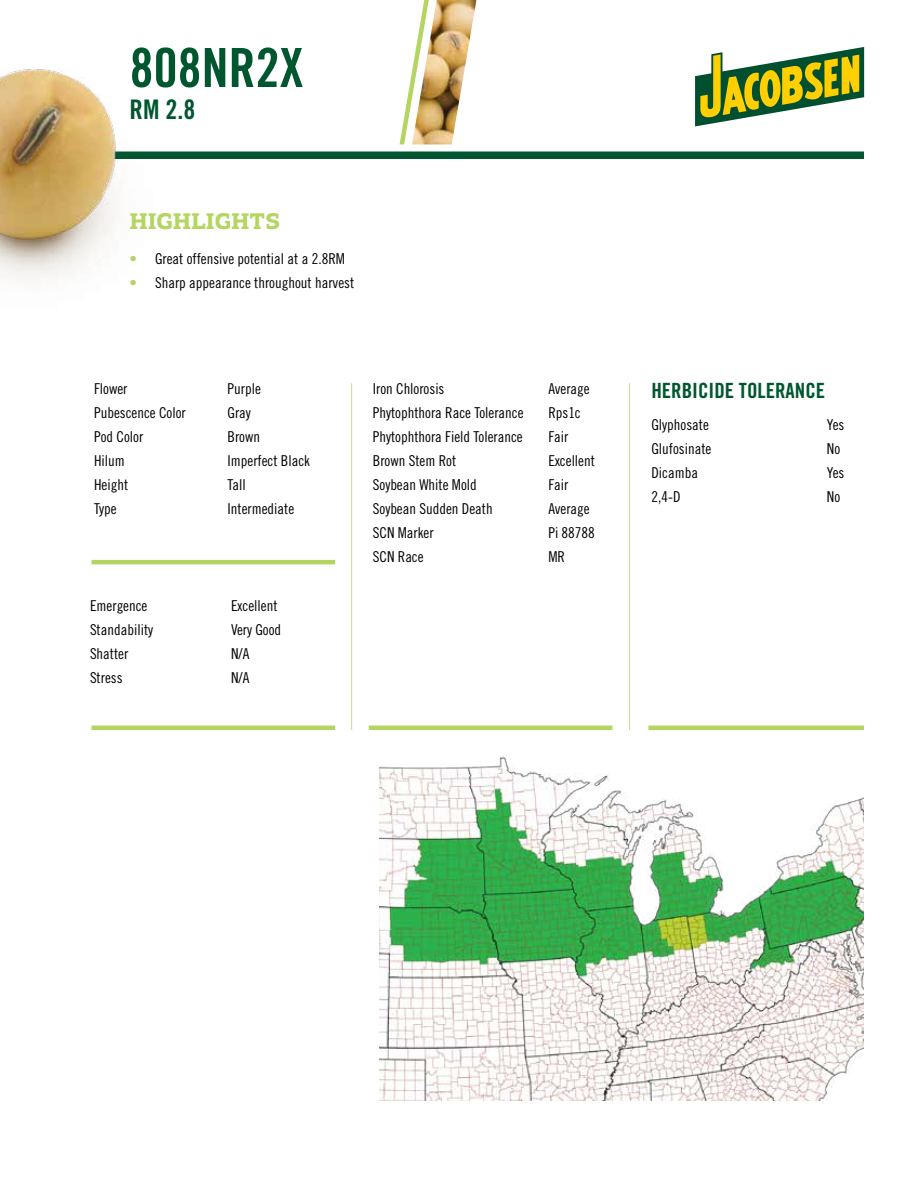
<style>
.page{position:relative;width:918px;height:1188px;background:#fff}
.page>*{position:absolute;margin:0;border:0;box-sizing:border-box;transform-origin:0 0}
.t1{font:54px "Trade Gothic LT Std Bd Cn 20";color:#00572f}
.t2{font:27px "Trade Gothic LT Std Bd Cn 20";color:#00572f}
.t3{font:700 24px "Adria Slab";letter-spacing:.01em;color:#b5d563}
.t4{font:21px "Trade Gothic LT Std Bd Cn 20";color:#00572f}
.t5{font:15px "Trade Gothic LT Std Cn 18";color:#000}
.s1{color:#b5d563}
</style>
<div class="page">
<img style="left:464px;top:0;width:12px;height:72px">
<img style="left:399px;top:0;width:65px;height:144px">
<svg style="left:213px;top:144px;width:651px;height:8px"></svg>
<svg style="left:695px;top:47px;width:169px;height:79px"></svg>
<div style="left:54px;top:152px;width:810px;height:7px;background:#00572f"></div>
<img style="left:0;top:69px;width:213px;height:209px">
<img style="left:379px;top:756px;width:484px;height:345px">
<hr style="left:92px;top:560px;width:243px;height:4px;background:#b5d563">
<hr style="left:92px;top:726px;width:243px;height:4px;background:#b5d563">
<hr style="left:351px;top:383px;width:1px;height:347px;background:#c6de8b">
<hr style="left:629px;top:383px;width:1px;height:347px;background:#c6de8b">
<hr style="left:369px;top:726px;width:243px;height:4px;background:#b5d563">
<hr style="left:648px;top:726px;width:216px;height:4px;background:#b5d563">
<h1 class="t1" style="left:130px;top:35px;width:175px">808NR2X</h1>
<h2 class="t2" style="left:130px;top:93px;width:67px">RM 2.8</h2>
<h3 class="t3" style="left:130px;top:207px;width:152px">HIGHLIGHTS</h3>
<p class="t5" style="left:130px;top:250px;width:217px"><span class="s1">•</span> Great offensive potential at a 2.8RM</p>
<p class="t5" style="left:130px;top:274px;width:226px"><span class="s1">•</span> Sharp appearance throughout harvest</p>
<p class="t5" style="left:94px;top:380px;width:35px">Flower</p>
<p class="t5" style="left:228px;top:380px;width:35px">Purple</p>
<p class="t5" style="left:94px;top:404px;width:93px">Pubescence Color</p>
<p class="t5" style="left:228px;top:404px;width:25px">Gray</p>
<p class="t5" style="left:94px;top:428px;width:51px">Pod Color</p>
<p class="t5" style="left:228px;top:428px;width:34px">Brown</p>
<p class="t5" style="left:94px;top:452px;width:32px">Hilum</p>
<p class="t5" style="left:228px;top:452px;width:84px">Imperfect Black</p>
<p class="t5" style="left:94px;top:476px;width:36px">Height</p>
<p class="t5" style="left:228px;top:476px;width:20px">Tall</p>
<p class="t5" style="left:94px;top:500px;width:24px">Type</p>
<p class="t5" style="left:228px;top:500px;width:68px">Intermediate</p>
<p class="t5" style="left:90px;top:597px;width:59px">Emergence</p>
<p class="t5" style="left:231px;top:597px;width:48px">Excellent</p>
<p class="t5" style="left:90px;top:621px;width:65px">Standability</p>
<p class="t5" style="left:231px;top:621px;width:52px">Very Good</p>
<p class="t5" style="left:90px;top:645px;width:40px">Shatter</p>
<p class="t5" style="left:231px;top:645px;width:20px">N/A</p>
<p class="t5" style="left:90px;top:669px;width:34px">Stress</p>
<p class="t5" style="left:231px;top:669px;width:20px">N/A</p>
<p class="t5" style="left:373px;top:380px;width:73px">Iron Chlorosis</p>
<p class="t5" style="left:548px;top:380px;width:43px">Average</p>
<p class="t5" style="left:373px;top:404px;width:152px">Phytophthora Race Tolerance</p>
<p class="t5" style="left:548px;top:404px;width:34px">Rps1c</p>
<p class="t5" style="left:373px;top:428px;width:151px">Phytophthora Field Tolerance</p>
<p class="t5" style="left:548px;top:428px;width:21px">Fair</p>
<p class="t5" style="left:373px;top:452px;width:85px">Brown Stem Rot</p>
<p class="t5" style="left:548px;top:452px;width:48px">Excellent</p>
<p class="t5" style="left:373px;top:476px;width:106px">Soybean White Mold</p>
<p class="t5" style="left:548px;top:476px;width:21px">Fair</p>
<p class="t5" style="left:373px;top:500px;width:121px">Soybean Sudden Death</p>
<p class="t5" style="left:548px;top:500px;width:43px">Average</p>
<p class="t5" style="left:373px;top:524px;width:62px">SCN Marker</p>
<p class="t5" style="left:548px;top:524px;width:48px">Pi 88788</p>
<p class="t5" style="left:373px;top:548px;width:52px">SCN Race</p>
<p class="t5" style="left:548px;top:548px;width:18px">MR</p>
<h3 class="t4" style="left:651px;top:378px;width:175px">HERBICIDE TOLERANCE</h3>
<p class="t5" style="left:651px;top:416px;width:59px">Glyphosate</p>
<p class="t5" style="left:827px;top:416px;width:19px">Yes</p>
<p class="t5" style="left:651px;top:440px;width:61px">Glufosinate</p>
<p class="t5" style="left:827px;top:440px;width:15px">No</p>
<p class="t5" style="left:651px;top:464px;width:48px">Dicamba</p>
<p class="t5" style="left:827px;top:464px;width:19px">Yes</p>
<p class="t5" style="left:651px;top:488px;width:31px">2,4-D</p>
<p class="t5" style="left:827px;top:488px;width:15px">No</p>
</div>
